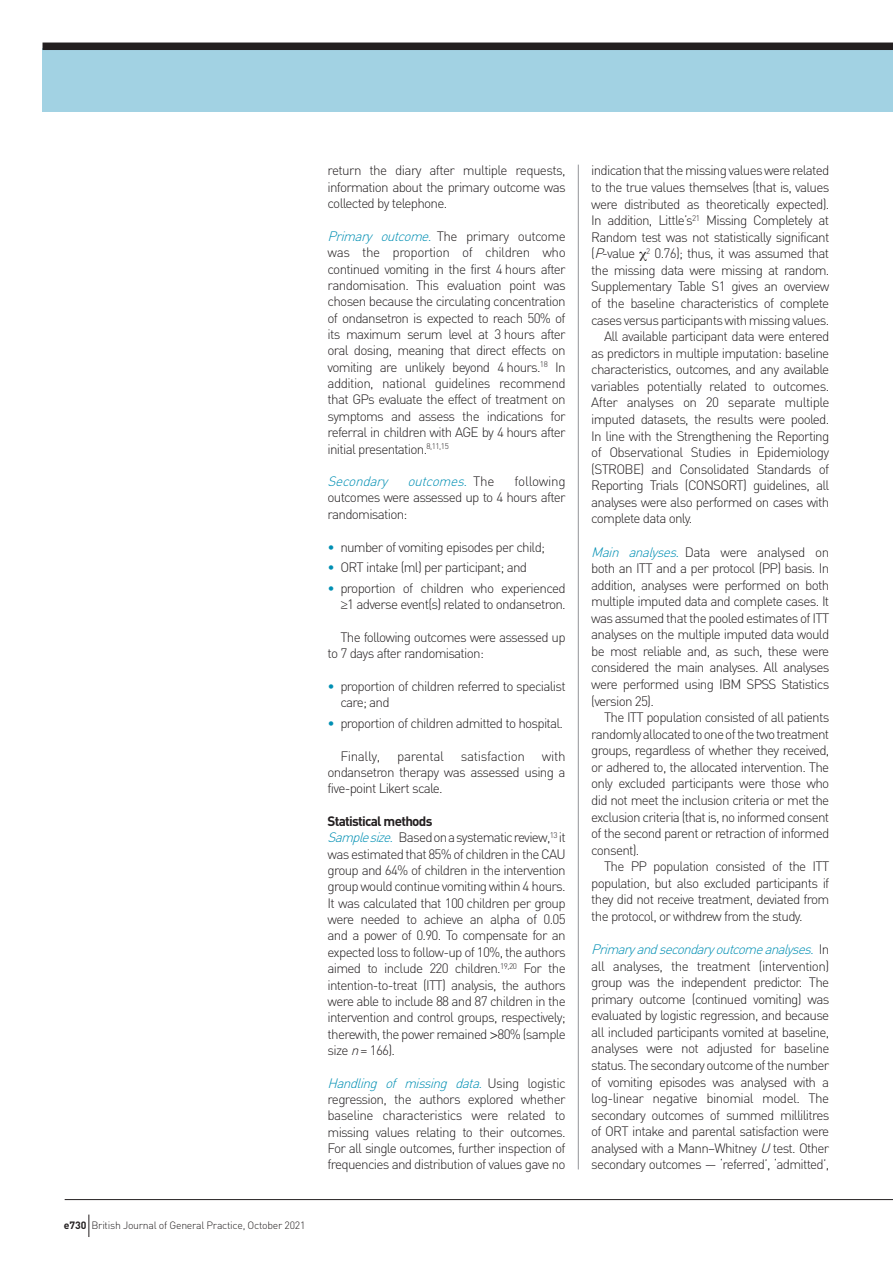
<style>
.page{position:relative;width:893px;height:1263px;background:#fff}
.page>*{position:absolute;margin:0;border:0;box-sizing:border-box;transform-origin:0 0}
.t1{font:300 13.5px/16.4px "DIN";letter-spacing:-.055em;color:#231f20;text-align:justify}
.t2{font:italic 300 13.5px "DIN";color:#008fb3}
.t3{font:300 10.5px "DIN";letter-spacing:-.025em;color:#231f20}
.s1{font-weight:700}
.s2{font-style:italic;color:#008fb3}
.s3{font-style:normal;color:#231f20}
.s4{color:#008fb3}
.s5{font-family:"Helvetica"}
.s6{font-style:italic}
</style>
<div class="page">
<div style="left:43px;top:48px;width:850px;height:64px;background:#a2d2e3"></div>
<div style="left:43px;top:43px;width:850px;height:7px;background:#231f20"></div>
<hr style="left:578px;top:165px;width:1px;height:1004px;background:#939598">
<svg style="left:88px;top:1214px;width:1px;height:23px"></svg>
<hr style="left:65px;top:1199px;width:828px;height:1px;background:#231f20">
<p class="t3" style="left:64px;top:1219px;width:243px"><span class="s1">e730</span> British Journal of General Practice, October 2021</p>
<p class="t1" style="left:328px;top:162px;width:240px">return the diary after multiple requests, information about the primary outcome was collected by telephone.</p>
<p class="t1" style="left:328px;top:228px;width:240px"><span class="s2">Primary outcome.</span> The primary outcome was the proportion of children who continued vomiting in the first 4 hours after randomisation. This evaluation point was chosen because the circulating concentration of ondansetron is expected to reach 50% of its maximum serum level at 3 hours after oral dosing, meaning that direct effects on vomiting are unlikely beyond 4 hours.<sup>18</sup> In addition, national guidelines recommend that GPs evaluate the effect of treatment on symptoms and assess the indications for referral in children with AGE by 4 hours after initial presentation.<sup>8,11,15</sup></p>
<p class="t2" style="left:328px;top:473px;width:168px">Secondary outcomes. <span class="s3">T h e</span></p>
<p class="t1" style="left:328px;top:473px;width:240px;text-indent:187px">following outcomes were assessed up to 4 hours after randomisation:</p>
<p class="t1" style="left:328px;top:538px;width:219px"><span class="s4">•</span> number of vomiting episodes per child;</p>
<p class="t1" style="left:328px;top:559px;width:201px"><span class="s4">•</span> ORT intake (ml) per participant; and</p>
<p class="t1" style="left:328px;top:579px;width:240px;text-align:right"><span class="s4">•</span> proportion of children who experienced <span class="s5">≥</span>1 adverse event(s) related to ondansetron.</p>
<p class="t1" style="left:328px;top:629px;width:240px;text-indent:13px">The following outcomes were assessed up to 7 days after randomisation:</p>
<p class="t1" style="left:340px;top:678px;width:227px;text-indent:-13px"><span class="s4">•</span> proportion of children referred to specialist care; and</p>
<p class="t1" style="left:328px;top:715px;width:237px"><span class="s4">•</span> proportion of children admitted to hospital.</p>
<p class="t1" style="left:328px;top:747px;width:240px;text-indent:13px">Finally, parental satisfaction with ondansetron therapy was assessed using a five-point Likert scale.</p>
<p class="t1" style="left:328px;top:813px;width:240px;text-align:left"><span class="s1">Statistical methods<br></span><span class="s2">Samplesize.</span> Based on a systematic review,<sup>13</sup> it was estimated that 85% of children in the CAU group and 64% of children in the intervention group would continue vomiting within 4 hours.<br>It was calculated that 100 children per group were needed to achieve an alpha of 0.05 and a power of 0.90. To compensate for an expected loss to follow-up of 10%, the authors aimed to include 220 children.<sup>19,20</sup> For the intention-to-treat (ITT) analysis, the authors were able to include 88 and 87 children in the intervention and control groups, respectively; therewith, the power remained <span class="s5">&gt;</span>80% (sample size <span class="s6">n</span>= 166).</p>
<p class="t1" style="left:328px;top:1074px;width:240px"><span class="s2">Handling of missing data.</span> U s i n g l o g i s t i c regression, the authors explored whether baseline characteristics were related to missing values relating to their outcomes.<br>For all single outcomes, further inspection of frequencies and distribution of values gave no</p>
<p class="t1" style="left:591px;top:162px;width:240px">indication that the missing values were related</p>
<p class="t1" style="left:591px;top:179px;width:240px">to the true values themselves (that is, values</p>
<p class="t1" style="left:591px;top:195px;width:240px">were distributed as theoretically expected).</p>
<p class="t1" style="left:591px;top:212px;width:240px">In addition, Little’s<sup>21</sup> Missing Completely at</p>
<p class="t1" style="left:591px;top:229px;width:240px">Random test was not statistically significant</p>
<p class="t1" style="left:591px;top:245px;width:240px">(<span class="s6">P</span>-value <sup>2</sup> 0.76); thus, it was assumed that</p>
<p class="t1" style="left:591px;top:262px;width:240px">the missing data were missing at random.</p>
<p class="t1" style="left:591px;top:278px;width:240px">Supplementary Table S1 gives an overview</p>
<p class="t1" style="left:591px;top:295px;width:240px">of the baseline characteristics of complete</p>
<p class="t1" style="left:591px;top:311px;width:240px">cases versus participants with missing values.</p>
<p class="t1" style="left:604px;top:328px;width:227px">All available participant data were entered</p>
<p class="t1" style="left:591px;top:345px;width:240px">as predictors in multiple imputation: baseline</p>
<p class="t1" style="left:591px;top:361px;width:240px">characteristics, outcomes, and any available</p>
<p class="t1" style="left:591px;top:378px;width:240px">variables potentially related to outcomes.</p>
<p class="t1" style="left:591px;top:394px;width:240px">After analyses on 20 separate multiple</p>
<p class="t1" style="left:591px;top:411px;width:240px">imputed datasets, the results were pooled.</p>
<p class="t1" style="left:591px;top:427px;width:240px">In line with the Strengthening the Reporting</p>
<p class="t1" style="left:591px;top:444px;width:239px">of Observational Studies in Epidemiology</p>
<p class="t1" style="left:591px;top:460px;width:240px">(STROBE) and Consolidated Standards of</p>
<p class="t1" style="left:591px;top:477px;width:240px">Reporting Trials (CONSORT) guidelines, all</p>
<p class="t1" style="left:591px;top:494px;width:240px">analyses were also performed on cases with</p>
<p class="t1" style="left:591px;top:510px;width:103px">complete data only.</p>
<p class="t1" style="left:591px;top:543px;width:240px"><span class="s2">Main analyses.</span> Data were analysed on both an ITT and a per protocol (PP) basis. In addition, analyses were performed on both multiple imputed data and complete cases. It was assumed that the pooled estimates of ITT analyses on the multiple imputed data would be most reliable and, as such, these were considered the main analyses. All analyses were performed using IBM SPSS Statistics (version 25).</p>
<p class="t1" style="left:591px;top:709px;width:240px;text-indent:13px">The ITT population consisted of all patients randomly allocated to one of the two treatment groups, regardless of whether they received, or adhered to, the allocated intervention. The only excluded participants were those who did not meet the inclusion criteria or met the exclusion criteria (that is, no informed consent of the second parent or retraction of informed consent).</p>
<p class="t1" style="left:591px;top:858px;width:240px;text-indent:13px">The PP population consisted of the ITT population, but also excluded participants if they did not receive treatment, deviated from the protocol, or withdrew from the study.</p>
<p class="t1" style="left:591px;top:941px;width:240px"><span class="s2">Primaryandsecondaryoutcomeanalyses.</span> I n all analyses, the treatment (intervention) group was the independent predictor. The primary outcome (continued vomiting) was evaluated by logistic regression, and because all included participants vomited at baseline, analyses were not adjusted for baseline status. The secondary outcome of the number of vomiting episodes was analysed with a log-linear negative binomial model. The secondary outcomes of summed millilitres of ORT intake and parental satisfaction were analysed with a Mann–Whitney <span class="s6">U</span>test. Other secondary outcomes — ‘referred’, ‘admitted’,</p>
</div>
